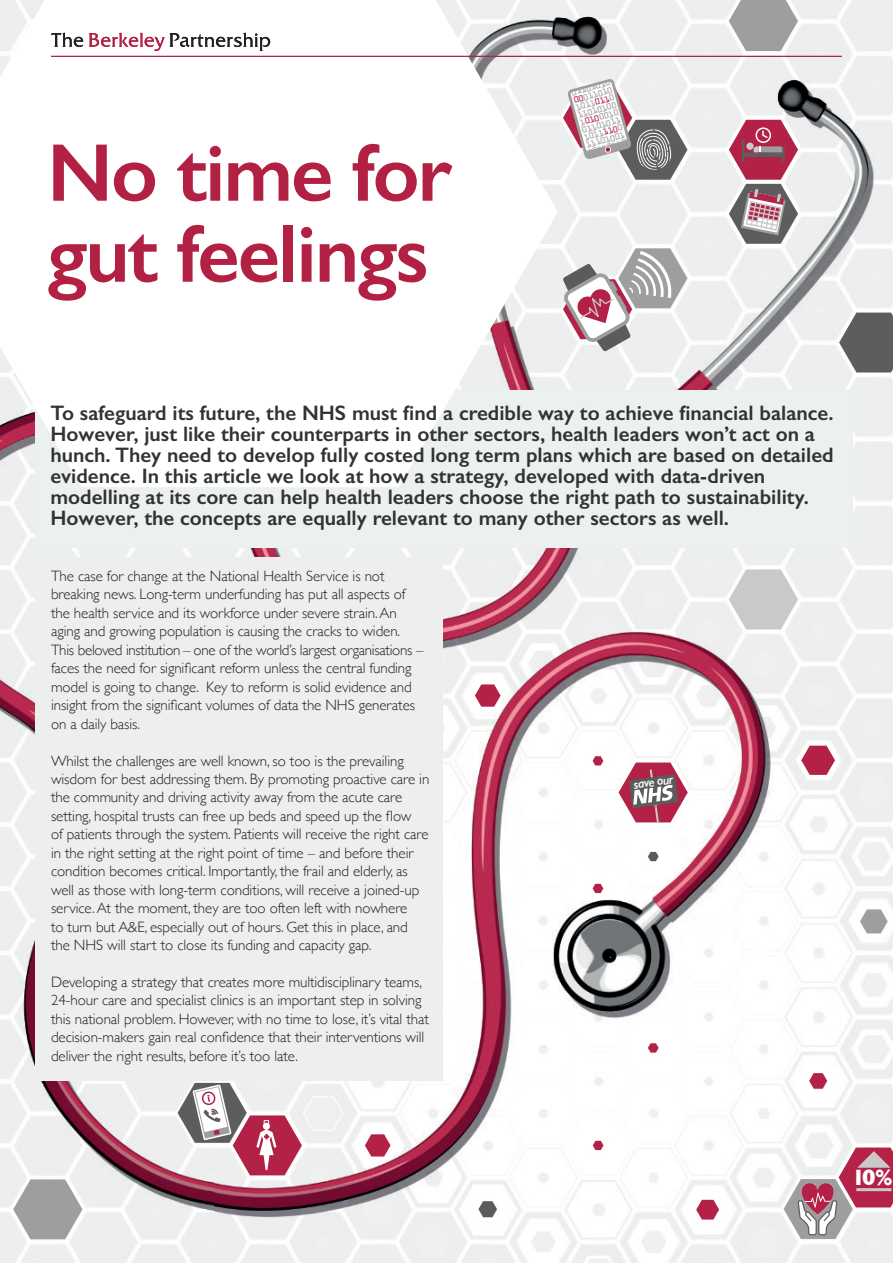
<style>
.page{position:relative;width:893px;height:1263px;background:#fff}
.page>*{position:absolute;margin:0;border:0;box-sizing:border-box;transform-origin:0 0}
.t1{font:600 82.2px/81px "Gill Sans";letter-spacing:-.025em;color:#b22143}
.t2{font:700 22.65px "Gill Sans";color:#fff}
.AH_Para_Head{font:600 21px/21px "Gill Sans";color:#313232}
.AH_Body{font:300 15px/18.5px "Gill Sans";letter-spacing:-.005em;color:#231f20}
.t3{font:italic 600 12.9px "Gill Sans";color:#fff}
.t4{font:7.8px/7.8px "OCRA Std";color:#9e9e9f}
.s1{color:#b42146}
</style>
<div class="page">
<img style="left:213px;top:0;width:680px;height:1263px">
<img style="left:0;top:487px;width:213px;height:776px">
<div style="left:35px;top:390px;width:818px;height:157px;background:#edf0f0"></div>
<div style="left:35px;top:557px;width:407px;height:523px;background:#edeeee"></div>
<svg style="left:0;top:0;width:558px;height:487px"></svg>
<svg style="left:729px;top:0;width:69px;height:51px;background:#b0b0b1"></svg>
<svg style="left:648px;top:852px;width:11px;height:9px"></svg>
<svg style="left:648px;top:1043px;width:11px;height:9px"></svg>
<svg style="left:593px;top:1141px;width:10px;height:9px"></svg>
<svg style="left:593px;top:884px;width:10px;height:9px"></svg>
<svg style="left:593px;top:756px;width:10px;height:9px"></svg>
<svg style="left:809px;top:1073px;width:18px;height:16px"></svg>
<svg style="left:365px;top:1134px;width:25px;height:22px"></svg>
<svg style="left:475px;top:684px;width:26px;height:23px"></svg>
<svg style="left:478px;top:1201px;width:19px;height:16px"></svg>
<svg style="left:801px;top:746px;width:34px;height:29px"></svg>
<svg style="left:860px;top:909px;width:28px;height:24px"></svg>
<svg style="left:13px;top:1179px;width:69px;height:60px;background:#b3b3b4"></svg>
<svg style="left:729px;top:569px;width:69px;height:60px;background:#d4d3d3"></svg>
<svg style="left:839px;top:313px;width:54px;height:59px;background:#757575"></svg>
<svg style="left:696px;top:1200px;width:23px;height:19px"></svg>
<svg style="left:619px;top:762px;width:69px;height:60px"></svg>
<svg style="left:729px;top:120px;width:69px;height:124px"></svg>
<svg style="left:563px;top:79px;width:124px;height:101px"></svg>
<svg style="left:560px;top:245px;width:127px;height:106px"></svg>
<svg style="left:178px;top:1083px;width:124px;height:92px"></svg>
<svg style="left:784px;top:1147px;width:109px;height:92px"></svg>
<svg style="left:51px;top:33px;width:32px;height:14px"></svg>
<svg style="left:89px;top:33px;width:181px;height:18px"></svg>
<hr style="left:51px;top:56px;width:791px;height:1px;background:#b22143">
<p class="t1" style="left:47px;top:132px;width:406px">No time for gut feelings</p>
<p class="t4" style="left:571px;top:90px;width:47px;rotate:-15deg">01101010<br><span class="s1">00</span>011010<br>1011<span class="s1">011</span>0<br>11010100<br>1<span class="s1">010</span>0010<br>01101011<br>1011<span class="s1">110</span>0\<br>11101001<br>00110110</p>
<p class="AH_Para_Head" style="left:50px;top:402px;width:785px">To safeguard its future, the NHS must find a credible way to achieve financial balance.<br>However, just like their counterparts in other sectors, health leaders won’t act on a hunch. They need to develop fully costed long term plans which are based on detailed evidence. In this article we look at how a strategy, developed with data-driven modelling at its core can help health leaders choose the right path to sustainability.<br>However, the concepts are equally relevant to many other sectors as well.</p>
<p class="AH_Body" style="left:51px;top:566px;width:374px">The case for change at the National Health Service is not breaking news. Long-term underfunding has put all aspects of the health service and its workforce under severe strain. An aging and growing population is causing the cracks to widen.<br>This beloved institution – one of the world’s largest organisations – faces the need for significant reform unless the central funding model is going to change. Key to reform is solid evidence and insight from the significant volumes of data the NHS generates on a daily basis.</p>
<p class="AH_Body" style="left:51px;top:751px;width:380px">Whilst the challenges are well known, so too is the prevailing wisdom for best addressing them. By promoting proactive care in the community and driving activity away from the acute care setting, hospital trusts can free up beds and speed up the flow<br>of patients through the system. Patients will receive the right care in the right setting at the right point of time – and before their condition becomes critical. Importantly, the frail and elderly, as well as those with long-term conditions, will receive a joined-up service. At the moment, they are too often left with nowhere<br>to turn but A&amp;E, especially out of hours. Get this in place, and the NHS will start to close its funding and capacity gap.</p>
<p class="AH_Body" style="left:51px;top:972px;width:379px">Developing a strategy that creates more multidisciplinary teams, 24-hour care and specialist clinics is an important step in solving this national problem. However, with no time to lose, it’s vital that decision-makers gain real confidence that their interventions will deliver the right results, before it’s too late.</p>
<p class="t3" style="left:632px;top:777px;width:42px;rotate:-8deg">save our</p>
<p class="t2" style="left:852px;top:1159px;width:42px">10%</p>
</div>
